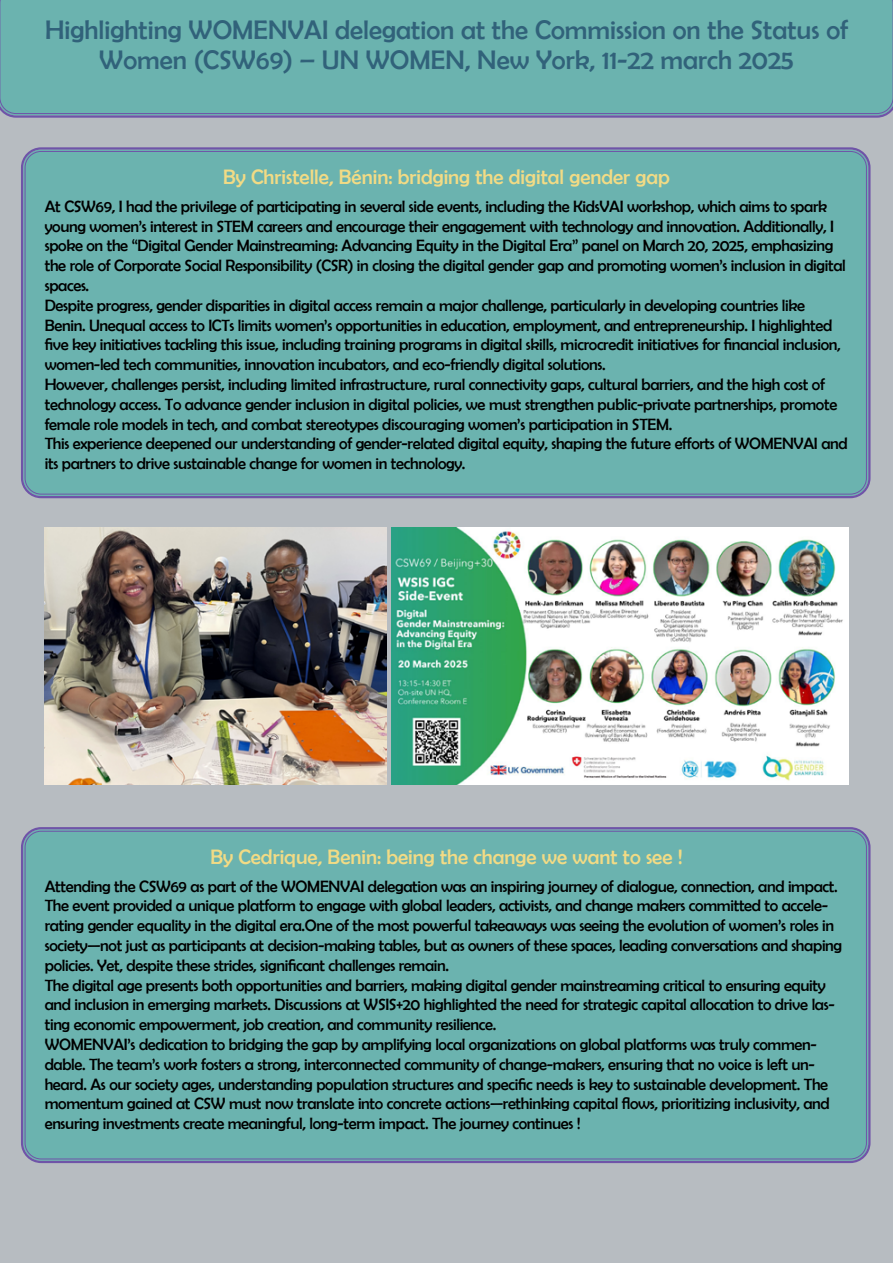
<style>
.page{position:relative;width:893px;height:1263px;background:#b7bcc1}
.page>*{position:absolute;margin:0;border:0;box-sizing:border-box;transform-origin:0 0}
.t1{font:27px/30px "Berlin Sans FB";color:#31627a;text-align:center}
.t2{font:21px "Berlin Sans FB";color:#f2db85}
.t3{font:16.5px/19.8px "Berlin Sans FB";letter-spacing:-.02em;color:#000}
</style>
<div class="page">
<svg style="left:5px;top:114px;width:883px;height:4px"></svg>
<div style="left:0;top:0;width:893px;height:114px;background:#6bb3af"></div>
<div style="left:23px;top:150px;width:845px;height:346px;background:#6bb3af;border-radius:18px"></div>
<div style="left:21px;top:147px;width:849px;height:351px;border:2px solid #6f54a8;border-radius:19px"></div>
<div style="left:23px;top:829px;width:845px;height:332px;background:#6bb3af;border-radius:18px"></div>
<div style="left:21px;top:827px;width:849px;height:336px;border:2px solid #6f54a8;border-radius:19px"></div>
<img style="left:45px;top:528px;width:341px;height:256px">
<img style="left:392px;top:528px;width:456px;height:256px">
<h1 class="t1" style="left:45px;top:14px;width:804px">Highlighting WOMENVAI delegation at the Commission on the Status of<br>Women (CSW69) – UN WOMEN, New York, 11-22 march 2025</h1>
<p class="t2" style="left:223px;top:165px;width:448px">By Christelle, Bénin: bridging the digital gender gap</p>
<p class="t3" style="left:45px;top:196px;width:804px">At CSW69, I had the privilege of participating in several side events, including the KidsVAI workshop, which aims to spark young women’s interest in STEM careers and encourage their engagement with technology and innovation. Additionally, I spoke on the “Digital Gender Mainstreaming: Advancing Equity in the Digital Era” panel on March 20, 2025, emphasizing the role of Corporate Social Responsibility (CSR) in closing the digital gender gap and promoting women’s inclusion in digital spaces.<br>Despite progress, gender disparities in digital access remain a major challenge, particularly in developing countries like Benin. Unequal access to ICTs limits women’s opportunities in education, employment, and entrepreneurship. I highlighted five key initiatives tackling this issue, including training programs in digital skills, microcredit initiatives for financial inclusion, women-led tech communities, innovation incubators, and eco-friendly digital solutions.<br>However, challenges persist, including limited infrastructure, rural connectivity gaps, cultural barriers, and the high cost of technology access. To advance gender inclusion in digital policies, we must strengthen public-private partnerships, promote female role models in tech, and combat stereotypes discouraging women’s participation in STEM.<br>This experience deepened our understanding of gender-related digital equity, shaping the future efforts of WOMENVAI and its partners to drive sustainable change for women in technology.</p>
<p class="t2" style="left:210px;top:845px;width:474px">By Cedrique, Benin: being the change we want to see !</p>
<p class="t3" style="left:45px;top:876px;width:799px">Attending the CSW69 as part of the WOMENVAI delegation was an inspiring journey of dialogue, connection, and impact.<br>The event provided a unique platform to engage with global leaders, activists, and change makers committed to accele&shy;rating gender equality in the digital era.One of the most powerful takeaways was seeing the evolution of women’s roles in society—not just as participants at decision-making tables, but as owners of these spaces, leading conversations and shaping policies. Yet, despite these strides, significant challenges remain.<br>The digital age presents both opportunities and barriers, making digital gender mainstreaming critical to ensuring equity and inclusion in emerging markets. Discussions at WSIS+20 highlighted the need for strategic capital allocation to drive las&shy;ting economic empowerment, job creation, and community resilience.<br>WOMENVAI’s dedication to bridging the gap by amplifying local organizations on global platforms was truly commen&shy;dable. The team’s work fosters a strong, interconnected community of change-makers, ensuring that no voice is left un&shy;heard. As our society ages, understanding population structures and specific needs is key to sustainable development. The momentum gained at CSW must now translate into concrete actions—rethinking capital flows, prioritizing inclusivity, and ensuring investments create meaningful, long-term impact. The journey continues !</p>
</div>
